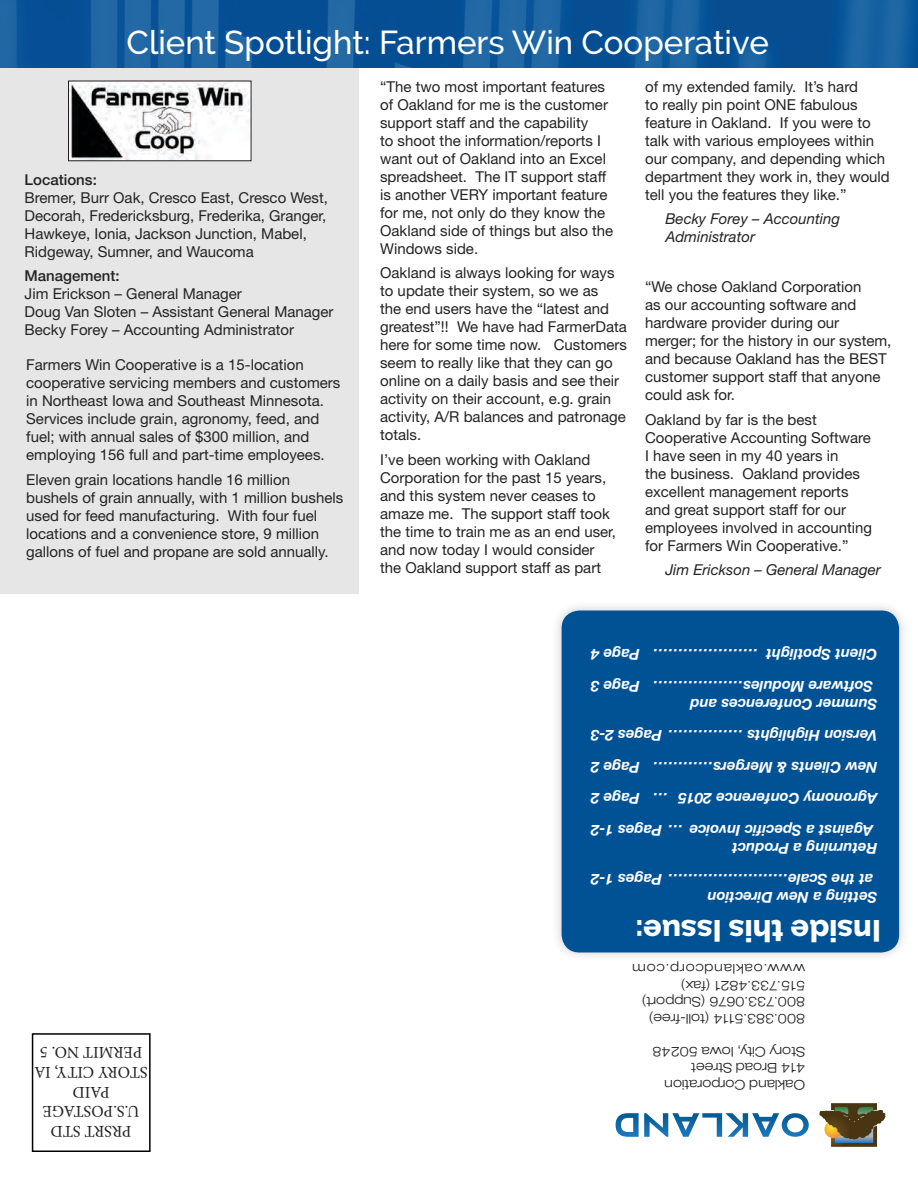
<style>
.page{position:relative;width:918px;height:1188px;background:#fff}
.page>*{position:absolute;margin:0;border:0;box-sizing:border-box;transform-origin:0 0}
.t1{font:500 33px "Raleway";color:#fff}
.t2{font:800 30.45px "Raleway";color:#fff}
.t3{font:16.5px/19.8px "Minion Pro";letter-spacing:-.005em;color:#231f20;text-align:center}
.t4{font:15px/18px "Helvetica Neue LT Std";color:#232224}
.t5{font:italic 700 15px/31.5px "Helvetica Neue LT Std";color:#fff}
.t6{font:italic 15px/18px "Helvetica Neue LT Std";color:#232224}
.t7{font:700 15px "Helvetica Neue LT Std";color:#fff}
.t8{font:500 15px "Helvetica Neue LT Std";color:#232224}
.t9{font:300 expanded 13.5px/16.5px "Helvetica Neue LT Std";color:#231f20}
</style>
<div class="page">
<div style="left:32px;top:1033px;width:119px;height:119px;border:2px solid #000"></div>
<div style="left:0;top:68px;width:359px;height:526px;background:#e6e6e6"></div>
<img style="left:0;top:0;width:918px;height:68px">
<svg style="left:616px;top:1113px;width:193px;height:24px"></svg>
<svg style="left:819px;top:1103px;width:58px;height:44px;background:#736a4c"></svg>
<div style="left:551px;top:600px;width:358px;height:363px;background:#231f20;opacity:.22"></div>
<div style="left:562px;top:610px;width:337px;height:342px;background:#005295;border-radius:18px"></div>
<img style="left:70px;top:83px;width:179px;height:76px">
<div style="left:68px;top:81px;width:183px;height:80px;border:1px solid #231f20"></div>
<h1 class="t1" style="left:127px;top:23px;width:644px">Client Spotlight: Farmers Win Cooperative</h1>
<p class="t8" style="left:25px;top:170px;width:74px">Locations:</p>
<p class="t4" style="left:25px;top:188px;width:305px">Bremer, Burr Oak, Cresco East, Cresco West, Decorah, Fredericksburg, Frederika, Granger, Hawkeye, Ionia, Jackson Junction, Mabel, Ridgeway, Sumner, and Waucoma</p>
<p class="t8" style="left:25px;top:267px;width:97px">Management:</p>
<p class="t4" style="left:25px;top:285px;width:310px">Jim Erickson – General Manager<br>Doug Van Sloten – Assistant General Manager<br>Becky Forey – Accounting Administrator</p>
<p class="t4" style="left:26px;top:356px;width:316px">Farmers Win Cooperative is a 15-location cooperative servicing members and customers in Northeast Iowa and Southeast Minnesota.<br>Services include grain, agronomy, feed, and fuel; with annual sales of $300 million, and employing 156 full and part-time employees.</p>
<p class="t4" style="left:26px;top:470px;width:319px">Eleven grain locations handle 16 million bushels of grain annually, with 1 million bushels used for feed manufacturing. With four fuel locations and a convenience store, 9 million gallons of fuel and propane are sold annually.</p>
<p class="t3" style="left:148px;top:1141px;width:115px;rotate:-180deg">PRSRT STD<br>U.S.POSTAGE<br>PAID<br>STORY CITY, IA<br>PERMIT NO. 5</p>
<p class="t4" style="left:380px;top:77px;width:235px">“The two most important features of Oakland for me is the customer support staff and the capability<br>to shoot the information/reports I want out of Oakland into an Excel spreadsheet. The IT support staff is another VERY important feature for me, not only do they know the<br>Oakland side of things but also the<br>Windows side.</p>
<p class="t4" style="left:380px;top:264px;width:248px">Oakland is always looking for ways to update their system, so we as<br>the end users have the “latest and greatest”!! We have had FarmerData here for some time now. Customers seem to really like that they can go online on a daily basis and see their activity on their account, e.g. grain activity, A/R balances and patronage totals.</p>
<p class="t4" style="left:380px;top:451px;width:237px">I’ve been working with Oakland<br>Corporation for the past 15 years, and this system never ceases to amaze me. The support staff took the time to train me as an end user, and now today I would consider the Oakland support staff as part</p>
<p class="t4" style="left:645px;top:77px;width:246px">of my extended family. It’s hard<br>to really pin point ONE fabulous feature in Oakland. If you were to talk with various employees within our company, and depending which department they work in, they would tell you the features they like.”</p>
<p class="t6" style="left:665px;top:210px;width:176px">Becky Forey – Accounting<br>Administrator</p>
<p class="t4" style="left:645px;top:277px;width:248px">“We chose Oakland Corporation<br>as our accounting software and hardware provider during our merger; for the history in our system, and because Oakland has the BEST customer support staff that anyone could ask for.</p>
<p class="t4" style="left:645px;top:410px;width:228px">Oakland by far is the best<br>Cooperative Accounting Software<br>I have seen in my 40 years in<br>the business. Oakland provides excellent management reports and great support staff for our employees involved in accounting for Farmers Win Cooperative.”</p>
<p class="t6" style="left:665px;top:561px;width:217px">Jim Erickson – General Manager</p>
<p class="t7" style="left:640px;top:661px;width:50px;rotate:-180deg">Page 4</p>
<p class="t7" style="left:877px;top:661px;width:167px;rotate:-180deg">New Version Highlights</p>
<p class="t5" style="left:640px;top:671px;width:50px;rotate:-180deg">Page 4</p>
<p class="t5" style="left:757px;top:671px;width:106px;rotate:-180deg">…………………</p>
<p class="t5" style="left:877px;top:671px;width:113px;rotate:-180deg">Client Spotlight</p>
<p class="t5" style="left:640px;top:702px;width:50px;rotate:-180deg">Page 3</p>
<p class="t5" style="left:873px;top:702px;width:222px;rotate:-180deg">Software Modules………………</p>
<p class="t5" style="left:877px;top:704px;width:171px;rotate:-180deg">Clinet Referral Program</p>
<p class="t5" style="left:877px;top:783px;width:288px;rotate:-180deg">New Clients &amp; Mergers…………<br>Version Highlights …………… Pages 2-3<br>Summer Conferences and</p>
<p class="t5" style="left:640px;top:776px;width:50px;rotate:-180deg">Page 1</p>
<p class="t5" style="left:877px;top:776px;width:198px;rotate:-180deg">Transition – An Opportunity</p>
<p class="t5" style="left:640px;top:783px;width:50px;rotate:-180deg">Page 2</p>
<p class="t5" style="left:640px;top:812px;width:50px;rotate:-180deg">Page 1</p>
<p class="t5" style="left:877px;top:812px;width:172px;rotate:-180deg">Directions to the Future</p>
<p class="t5" style="left:640px;top:815px;width:50px;rotate:-180deg">Page 2</p>
<p class="t5" style="left:667px;top:815px;width:16px;rotate:-180deg">…</p>
<p class="t5" style="left:877px;top:815px;width:200px;rotate:-180deg">Agronomy Conference 2015</p>
<p class="t5" style="left:682px;top:846px;width:93px;rotate:-180deg">… Pages 1-2</p>
<p class="t5" style="left:873px;top:846px;width:185px;rotate:-180deg">Against a Specific Invoice</p>
<p class="t5" style="left:877px;top:864px;width:147px;rotate:-180deg">Returning a Product</p>
<h2 class="t2" style="left:881px;top:873px;width:247px;rotate:-180deg">Inside this Issue:</h2>
<p class="t5" style="left:877px;top:907px;width:288px;line-height:18px;rotate:-180deg">Setting a New Direction<br>at the Scale…………………… Pages 1-2</p>
<h2 class="t2" style="left:881px;top:948px;width:247px;rotate:-180deg">Inside this Issue:</h2>
<p class="t9" style="left:805px;top:1027px;width:174px;rotate:-180deg">800.383.5114 (toll-free)<br>800.733.0676 (Support)<br>515.733.4821 (fax) www.oaklandcorp.com</p>
<p class="t9" style="left:805px;top:1093px;width:154px;rotate:-180deg">Oakland Corporation<br>414 Broad Street<br>Story City, Iowa 50248</p>
</div>
